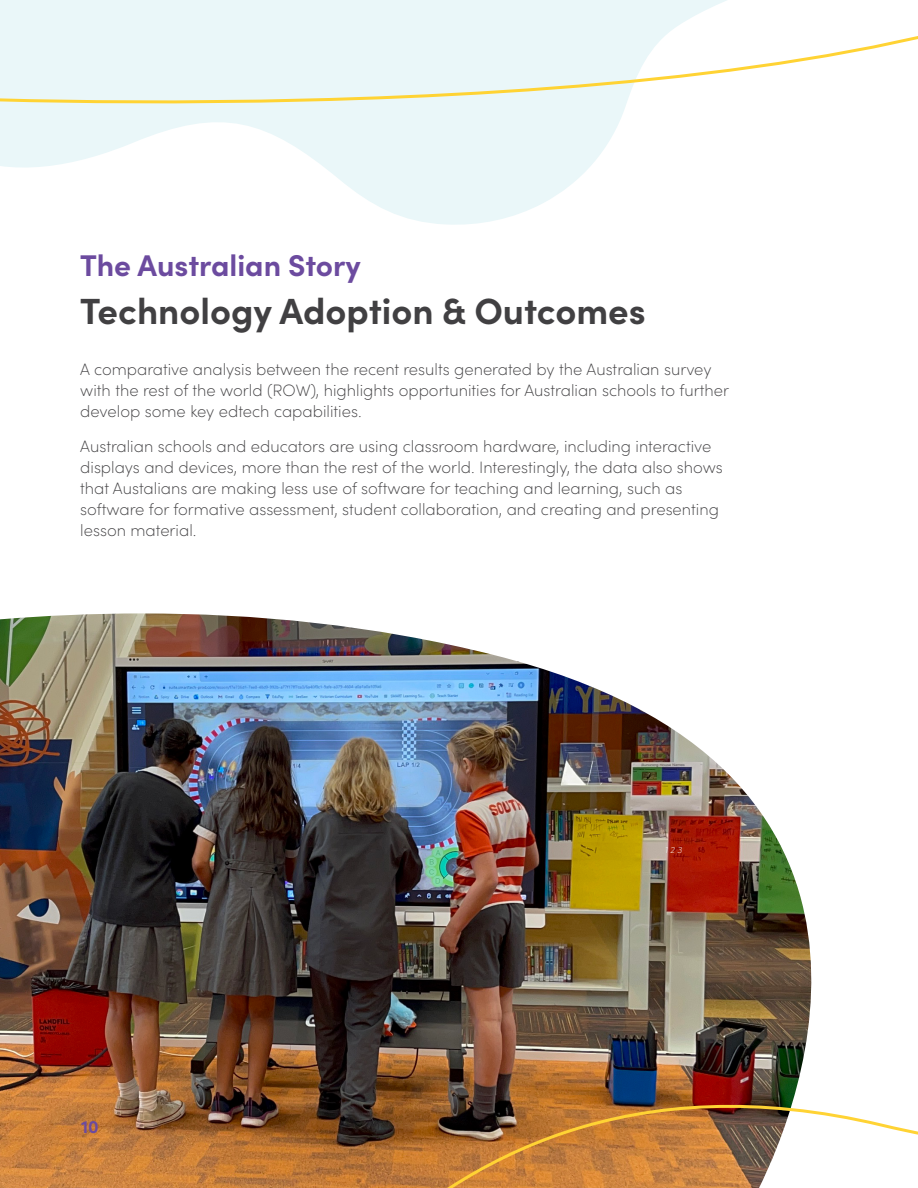
<style>
.page{position:relative;width:918px;height:1188px;background:#fff}
.page>*{position:absolute;margin:0;border:0;box-sizing:border-box;transform-origin:0 0}
.t1{font:700 36.45px "Sofia Pro";color:#414042}
.t2{font:700 30px "Sofia Pro";color:#6c4b9f}
.t3{font:700 18px "Sofia Pro";color:#6c4b9f}
.t4{font:200 16.5px/21px "Sofia Pro";color:#414042}
.t5{font:italic 200 9px "Sofia Pro";color:#fff}
</style>
<div class="page">
<img style="left:0;top:613px;width:802px;height:575px">
<svg style="left:0;top:140px;width:610px;height:85px"></svg>
<svg style="left:0;top:0;width:918px;height:140px"></svg>
<img style="left:204px;top:900px;width:714px;height:288px">
<h2 class="t2" style="left:80px;top:242px;width:282px">The Australian Story</h2>
<h1 class="t1" style="left:80px;top:283px;width:567px">Technology Adoption &amp; Outcomes</h1>
<p class="t4" style="left:80px;top:358px;width:650px">A comparative analysis between the recent results generated by the Australian survey with the rest of the world (ROW), highlights opportunities for Australian schools to further develop some key edtech capabilities.</p>
<p class="t4" style="left:80px;top:434px;width:644px">Australian schools and educators are using classroom hardware, including interactive displays and devices, more than the rest of the world. Interestingly, the data also shows that Austalians are making less use of software for teaching and learning, such as software for formative assessment, student collaboration, and creating and presenting lesson material.</p>
<p class="t3" style="left:81px;top:1112px;width:19px">10</p>
<p class="t5" style="left:665px;top:844px;width:19px">1 2 3</p>
</div>
